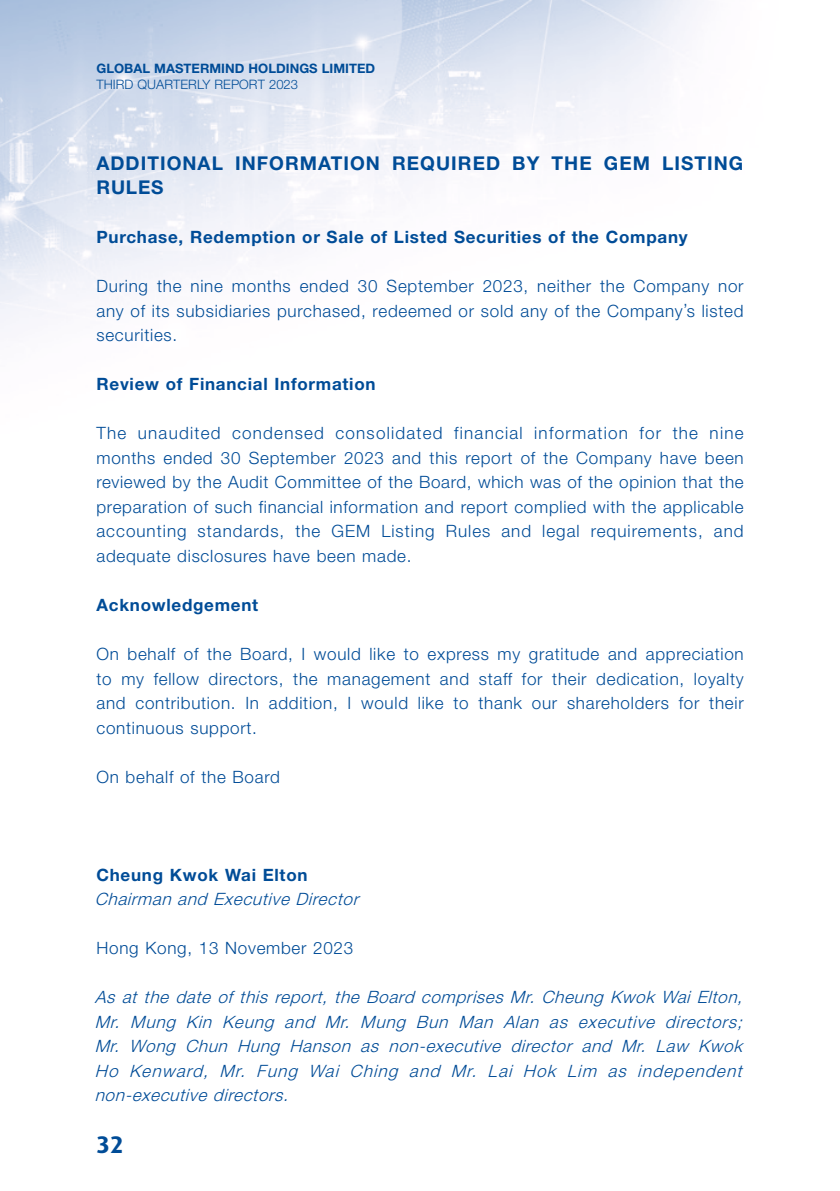
<style>
.page{position:relative;width:840px;height:1191px;background:#fff}
.page>*{position:absolute;margin:0;border:0;box-sizing:border-box;transform-origin:0 0}
.t1{font:700 24px "Dax";color:#004c97}
.Heading_1{font:700 19px/24.4px "Helvetica Neue LT Std";letter-spacing:.055em;color:#004c97}
.Body_Text{font:300 17px/24.4px "Helvetica Neue LT Std";letter-spacing:.045em;color:#004c97;text-align:justify}
.Body_Text-2{font:italic 300 17px/24.4px "Helvetica Neue LT Std";color:#004c97;text-align:justify}
.Heading_2{font:700 17px "Helvetica Neue LT Std";letter-spacing:.045em;color:#004c97}
.Body_Text-3{font:700 17px "Helvetica Neue LT Std";letter-spacing:.045em;color:#004c97}
.t2{font:700 13px "Helvetica Neue LT Std";letter-spacing:.005em;color:#004c97}
.t3{font:300 13px "Helvetica Neue LT Std";letter-spacing:.005em;color:#004c97}
</style>
<div class="page">
<img style="left:0;top:0;width:698px;height:323px">
<p class="t2" style="left:96px;top:60px;width:280px">GLOBAL MASTERMIND HOLDINGS LIMITED</p>
<p class="t3" style="left:96px;top:77px;width:203px">THIRD QUARTERLY REPORT 2023</p>
<p class="Heading_1" style="left:96px;top:150px;width:648px">ADDITIONAL INFORMATION REQUIRED BY THE GEM LISTING<br>RULES</p>
<p class="Heading_2" style="left:96px;top:227px;width:592px">Purchase, Redemption or Sale of Listed Securities of the Company</p>
<p class="Body_Text" style="left:96px;top:274px;width:648px">During the nine months ended 30 September 2023, neither the Company nor any of its subsidiaries purchased, redeemed or sold any of the Company’s listed securities.</p>
<p class="Heading_2" style="left:96px;top:374px;width:280px">Review of Financial Information</p>
<p class="Body_Text" style="left:96px;top:421px;width:648px">The unaudited condensed consolidated financial information for the nine months ended 30 September 2023 and this report of the Company have been reviewed by the Audit Committee of the Board, which was of the opinion that the preparation of such financial information and report complied with the applicable accounting standards, the GEM Listing Rules and legal requirements, and adequate disclosures have been made.</p>
<p class="Heading_2" style="left:96px;top:594px;width:163px">Acknowledgement</p>
<p class="Body_Text" style="left:96px;top:641px;width:648px">On behalf of the Board, I would like to express my gratitude and appreciation to my fellow directors, the management and staff for their dedication, loyalty and contribution. In addition, I would like to thank our shareholders for their continuous support.</p>
<p class="Body_Text" style="left:96px;top:764px;width:185px">On behalf of the Board</p>
<p class="Body_Text-3" style="left:96px;top:864px;width:212px">Cheung Kwok Wai Elton</p>
<p class="Body_Text-2" style="left:95px;top:886px;width:270px">Chairman and Executive Director</p>
<p class="Body_Text" style="left:96px;top:935px;width:258px">Hong Kong, 13 November 2023</p>
<p class="Body_Text-2" style="left:95px;top:984px;width:653px">As at the date of this report, the Board comprises Mr. Cheung Kwok Wai Elton, Mr. Mung Kin Keung and Mr. Mung Bun Man Alan as executive directors; Mr. Wong Chun Hung Hanson as non-executive director and Mr. Law Kwok Ho Kenward, Mr. Fung Wai Ching and Mr. Lai Hok Lim as independent non-executive directors.</p>
<h1 class="t1" style="left:96px;top:1131px;width:29px">32</h1>
</div>
